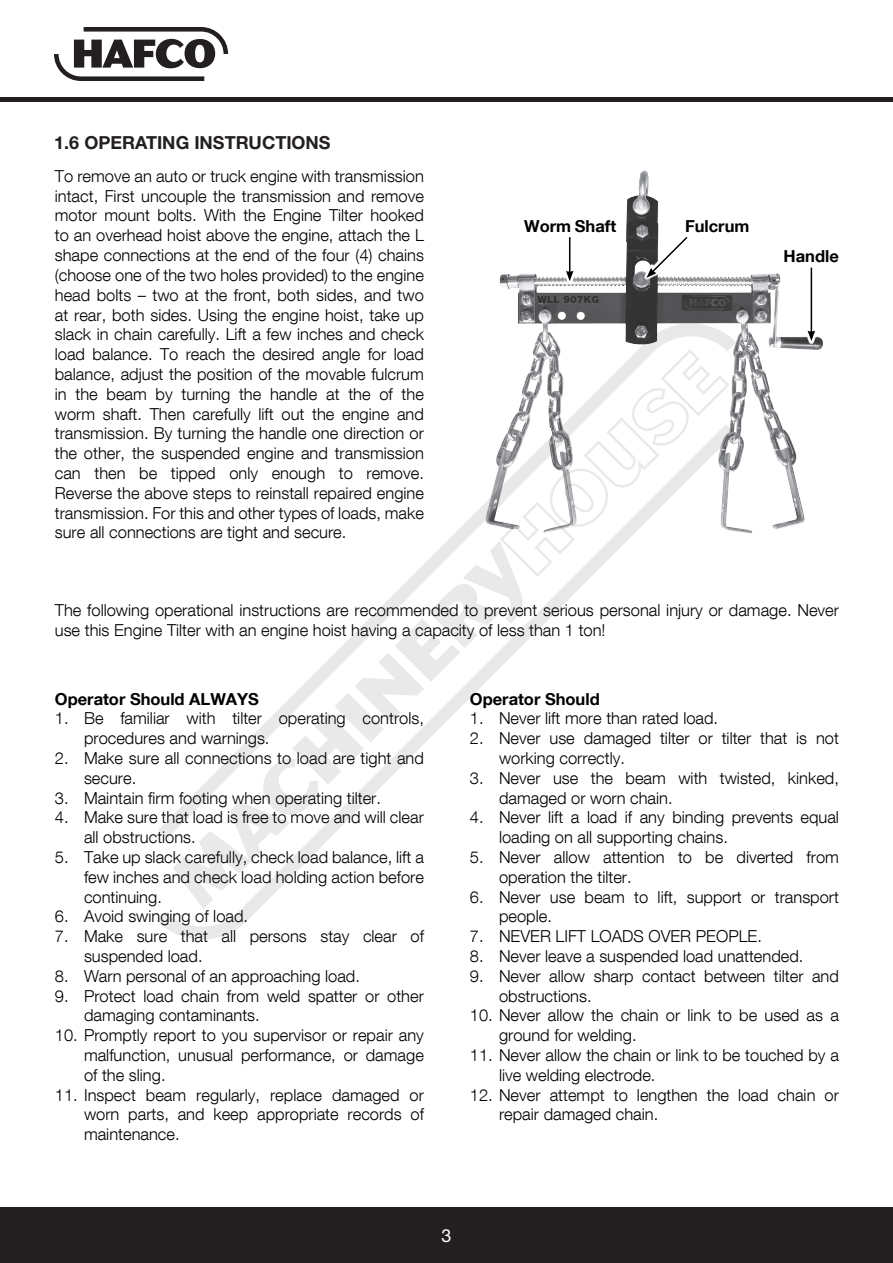
<style>
.page{position:relative;width:893px;height:1263px;background:#fff}
.page>*{position:absolute;margin:0;border:0;box-sizing:border-box;transform-origin:0 0}
.t1{font:700 18px "Helvetica Neue LT Std";color:#231f20}
.t2{font:18px "Helvetica Neue LT Std";color:#fff}
.t3{font:300 16.5px/19.8px "Helvetica Neue LT Com";color:#000}
.t4{font:700 16.5px "Helvetica Neue LT Com";color:#000}
</style>
<div class="page">
<div style="left:0;top:1208px;width:893px;height:55px;background:#231f20"></div>
<hr style="left:0;top:98px;width:893px;height:4px;background:#231f20">
<svg style="left:54px;top:27px;width:174px;height:54px"></svg>
<img style="left:500px;top:171px;width:144px;height:126px">
<div style="left:563px;top:234px;width:13px;height:50px;background:#fff"></div>
<hr style="left:569px;top:237px;width:1px;height:36px;background:#000">
<svg style="left:566px;top:271px;width:8px;height:10px"></svg>
<svg style="left:805px;top:267px;width:13px;height:77px"></svg>
<hr style="left:811px;top:268px;width:1px;height:65px;background:#000">
<svg style="left:807px;top:330px;width:8px;height:11px"></svg>
<svg style="left:640px;top:231px;width:53px;height:53px"></svg>
<svg style="left:157px;top:875px;width:136px;height:64px"></svg>
<svg style="left:158px;top:297px;width:578px;height:578px"></svg>
<p class="t1" style="left:54px;top:131px;width:278px">1.6 OPERATING INSTRUCTIONS</p>
<p class="t3" style="left:55px;top:166px;width:371px;text-align:justify">To remove an auto or truck engine with transmission intact, First uncouple the transmission and remove motor mount bolts. With the Engine Tilter hooked to an overhead hoist above the engine, attach the L shape connections at the end of the four (4) chains (choose one of the two holes provided) to the engine head bolts – two at the front, both sides, and two at rear, both sides. Using the engine hoist, take up slack in chain carefully. Lift a few inches and check load balance. To reach the desired angle for load balance, adjust the position of the movable fulcrum in the beam by turning the handle at the of the worm shaft. Then carefully lift out the engine and transmission. By turning the handle one direction or the other, the suspended engine and transmission can then be tipped only enough to remove.<br>Reverse the above steps to reinstall repaired engine transmission. For this and other types of loads, make sure all connections are tight and secure.</p>
<p class="t4" style="left:524px;top:216px;width:94px">Worm Shaft</p>
<p class="t4" style="left:685px;top:216px;width:66px">Fulcrum</p>
<p class="t4" style="left:784px;top:246px;width:57px">Handle</p>
<p class="t3" style="left:55px;top:600px;width:786px">The following operational instructions are recommended to prevent serious personal injury or damage. Never use this Engine Tilter with an engine hoist having a capacity of less than 1 ton!</p>
<p class="t4" style="left:55px;top:688px;width:206px">Operator Should ALWAYS</p>
<p class="t3" style="left:84px;top:708px;width:341px;text-indent:-29px">1. Be familiar with tilter operating controls, procedures and warnings.</p>
<p class="t3" style="left:84px;top:748px;width:341px;text-indent:-29px">2. Make sure all connections to load are tight and secure.</p>
<p class="t3" style="left:55px;top:787px;width:328px">3. Maintain firm footing when operating tilter.</p>
<p class="t3" style="left:84px;top:807px;width:341px;text-indent:-29px">4. Make sure that load is free to move and will clear all obstructions.</p>
<p class="t3" style="left:84px;top:847px;width:341px;text-align:justify;text-indent:-29px">5. Take up slack carefully, check load balance, lift a few inches and check load holding action before continuing.</p>
<p class="t3" style="left:55px;top:906px;width:195px">6. Avoid swinging of load.</p>
<p class="t3" style="left:84px;top:926px;width:341px;text-indent:-29px">7. Make sure that all persons stay clear of suspended load.</p>
<p class="t3" style="left:55px;top:966px;width:307px">8. Warn personal of an approaching load.</p>
<p class="t3" style="left:84px;top:985px;width:341px;text-indent:-29px">9. Protect load chain from weld spatter or other damaging contaminants.</p>
<p class="t3" style="left:84px;top:1025px;width:341px;text-align:justify;text-indent:-29px">10. Promptly report to you supervisor or repair any malfunction, unusual performance, or damage of the sling.</p>
<p class="t3" style="left:84px;top:1084px;width:341px;text-align:justify;text-indent:-29px">11. Inspect beam regularly, replace damaged or worn parts, and keep appropriate records of maintenance.</p>
<p class="t4" style="left:470px;top:688px;width:131px">Operator Should</p>
<p class="t3" style="left:470px;top:708px;width:250px">1. Never lift more than rated load.</p>
<p class="t3" style="left:499px;top:728px;width:341px;text-indent:-29px">2. Never use damaged tilter or tilter that is not working correctly.</p>
<p class="t3" style="left:499px;top:768px;width:341px;text-indent:-29px">3. Never use the beam with twisted, kinked, damaged or worn chain.</p>
<p class="t3" style="left:499px;top:807px;width:341px;text-indent:-29px">4. Never lift a load if any binding prevents equal loading on all supporting chains.</p>
<p class="t3" style="left:499px;top:847px;width:341px;text-indent:-29px">5. Never allow attention to be diverted from operation the tilter.</p>
<p class="t3" style="left:499px;top:886px;width:341px;text-indent:-29px">6. Never use beam to lift, support or transport people.</p>
<p class="t3" style="left:470px;top:926px;width:294px">7. NEVER LIFT LOADS OVER PEOPLE.</p>
<p class="t3" style="left:470px;top:946px;width:335px">8. Never leave a suspended load unattended.</p>
<p class="t3" style="left:499px;top:966px;width:341px;text-indent:-29px">9. Never allow sharp contact between tilter and obstructions.</p>
<p class="t3" style="left:499px;top:1005px;width:341px;text-indent:-29px">10. Never allow the chain or link to be used as a ground for welding.</p>
<p class="t3" style="left:499px;top:1045px;width:341px;text-indent:-29px">11. Never allow the chain or link to be touched by a live welding electrode.</p>
<p class="t3" style="left:499px;top:1084px;width:341px;text-indent:-29px">12. Never attempt to lengthen the load chain or repair damaged chain.</p>
<p class="t2" style="left:441px;top:1225px;width:12px">3</p>
</div>
